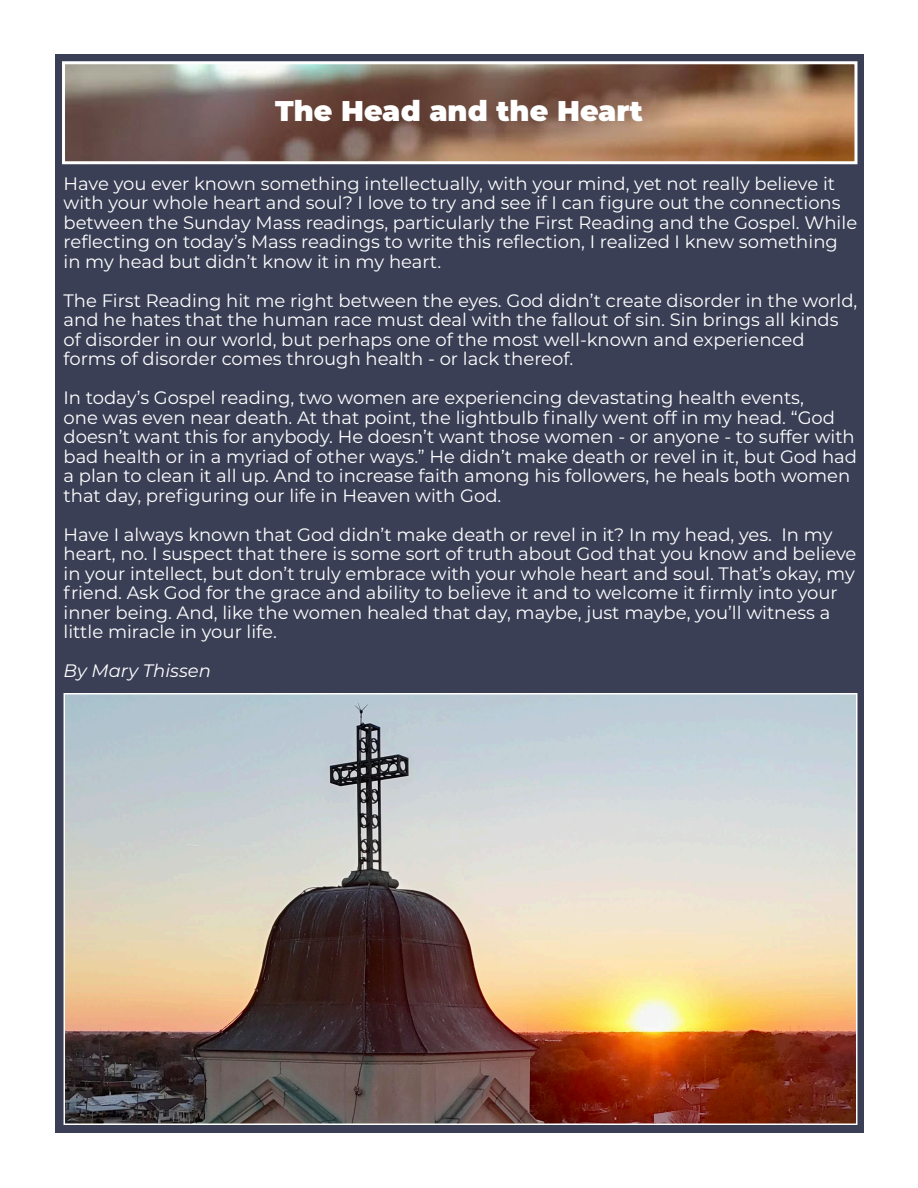
<style>
.page{position:relative;width:918px;height:1188px;background:#fff}
.page>*{position:absolute;margin:0;border:0;box-sizing:border-box;transform-origin:0 0}
.t1{font:900 28.5px "Montserrat";color:#fff}
.t2{font:18px/19.5px "Montserrat";color:#fff}
.t3{font:italic 18px "Montserrat";color:#fff}
</style>
<div class="page">
<div style="left:56px;top:55px;width:808px;height:1078px;background:#3a3f56"></div>
<img style="left:66px;top:65px;width:787px;height:95px">
<div style="left:62px;top:61px;width:795px;height:103px;border:3px solid #fff"></div>
<img style="left:67px;top:696px;width:787px;height:426px">
<div style="left:64px;top:693px;width:793px;height:432px;border:2px solid #fff"></div>
<p class="t1" style="left:275px;top:89px;width:369px">The Head and the Heart</p>
<p class="t2" style="left:64px;top:173px;width:795px">Have you ever known something intellectually, with your mind, yet not really believe it with your whole heart and soul? I love to try and see if I can figure out the connections between the Sunday Mass readings, particularly the First Reading and the Gospel. While reflecting on today’s Mass readings to write this reflection, I realized I knew something in my head but didn’t know it in my heart.</p>
<p class="t2" style="left:64px;top:290px;width:795px">The First Reading hit me right between the eyes. God didn’t create disorder in the world, and he hates that the human race must deal with the fallout of sin. Sin brings all kinds of disorder in our world, but perhaps one of the most well-known and experienced forms of disorder comes through health - or lack thereof.</p>
<p class="t2" style="left:64px;top:388px;width:795px">In today’s Gospel reading, two women are experiencing devastating health events,<br>one was even near death. At that point, the lightbulb finally went off in my head. “God doesn’t want this for anybody. He doesn’t want those women - or anyone - to suffer with bad health or in a myriad of other ways.” He didn’t make death or revel in it, but God had a plan to clean it all up. And to increase faith among his followers, he heals both women that day, prefiguring our life in Heaven with God.</p>
<p class="t2" style="left:64px;top:524px;width:794px">Have I always known that God didn’t make death or revel in it? In my head, yes. In my heart, no. I suspect that there is some sort of truth about God that you know and believe in your intellect, but don’t truly embrace with your whole heart and soul. That’s okay, my friend. Ask God for the grace and ability to believe it and to welcome it firmly into your inner being. And, like the women healed that day, maybe, just maybe, you’ll witness a little miracle in your life.</p>
<p class="t3" style="left:64px;top:659px;width:149px">By Mary Thissen</p>
</div>
